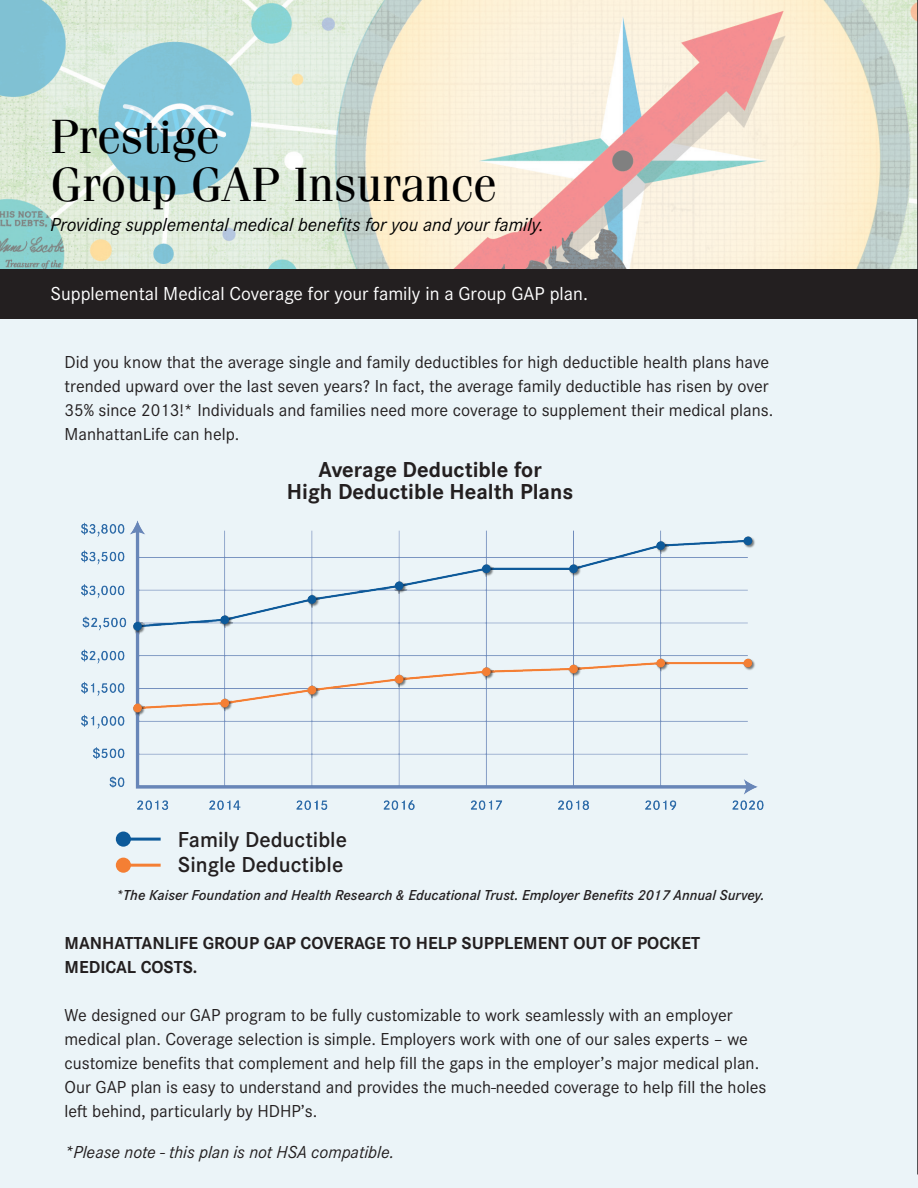
<style>
.page{position:relative;width:918px;height:1188px;background:#fff}
.page>*{position:absolute;margin:0;border:0;box-sizing:border-box;transform-origin:0 0}
.t1{font:48px "Fenice Pro ITC";color:#000}
.t2{font:700 22.5px "Corporate S Pro";color:#231f20}
.t3{font:600 22.5px "Corporate S Pro";color:#231f20}
.t4{font:19.5px "Corporate S Pro";color:#fff}
.t5{font:italic 19.5px "Corporate S Pro";color:#000}
.t6{font:18px/24px "Corporate S Pro";color:#231f20}
.t7{font:700 18px "Corporate S Pro";color:#231f20}
.t8{font:italic 18px "Corporate S Pro";color:#231f20}
.t9{font:italic 600 15px "Corporate S Pro";color:#231f20}
</style>
<div class="page">
<img style="left:0;top:0;width:917px;height:270px">
<div style="left:0;top:309px;width:918px;height:879px;background:#ebf4f8"></div>
<div style="left:0;top:270px;width:918px;height:49px;background:#231f20"></div>
<hr style="left:917px;top:0;width:1px;height:1174px;background:#231f20">
<img style="left:81px;top:520px;width:683px;height:290px">
<div style="left:116px;top:858px;width:15px;height:15px;background:#f47f34;border-radius:50%"></div>
<hr style="left:123px;top:864px;width:38px;height:3px;background:#f47f34">
<div style="left:116px;top:832px;width:15px;height:15px;background:#0d5a9a;border-radius:50%"></div>
<hr style="left:123px;top:838px;width:38px;height:3px;background:#0d5a9a">
<p class="t1" style="left:50px;top:107px;width:171px">Prestige</p>
<p class="t1" style="left:50px;top:155px;width:448px">Group GAP Insurance</p>
<p class="t5" style="left:50px;top:210px;width:495px">Providing supplemental medical benefits for you and your family.</p>
<p class="t4" style="left:50px;top:280px;width:539px">Supplemental Medical Coverage for your family in a Group GAP plan.</p>
<p class="t6" style="left:65px;top:349px;width:710px">Did you know that the average single and family deductibles for high deductible health plans have trended upward over the last seven years? In fact, the average family deductible has risen by over 35% since 2013!* Individuals and families need more coverage to supplement their medical plans.<br>ManhattanLife can help.</p>
<p class="t2" style="left:318px;top:452px;width:225px">Average Deductible for</p>
<p class="t2" style="left:287px;top:474px;width:288px">High Deductible Health Plans</p>
<p class="t3" style="left:178px;top:823px;width:171px">Family Deductible</p>
<p class="t3" style="left:178px;top:848px;width:167px">Single Deductible</p>
<p class="t9" style="left:116px;top:884px;width:650px">*The Kaiser Foundation and Health Research &amp; Educational Trust. Employer Benefits 2017 Annual Survey.</p>
<p class="t7" style="left:65px;top:929px;width:637px">MANHATTANLIFE GROUP GAP COVERAGE TO HELP SUPPLEMENT OUT OF POCKET</p>
<p class="t7" style="left:65px;top:953px;width:134px">MEDICAL COSTS.</p>
<p class="t6" style="left:65px;top:1002px;width:703px">We designed our GAP program to be fully customizable to work seamlessly with an employer medical plan. Coverage selection is simple. Employers work with one of our sales experts – we customize benefits that complement and help fill the gaps in the employer’s major medical plan.<br>Our GAP plan is easy to understand and provides the much-needed coverage to help fill the holes left behind, particularly by HDHP’s.</p>
<p class="t8" style="left:65px;top:1139px;width:331px">*Please note - this plan is not HSA compatible.</p>
</div>
